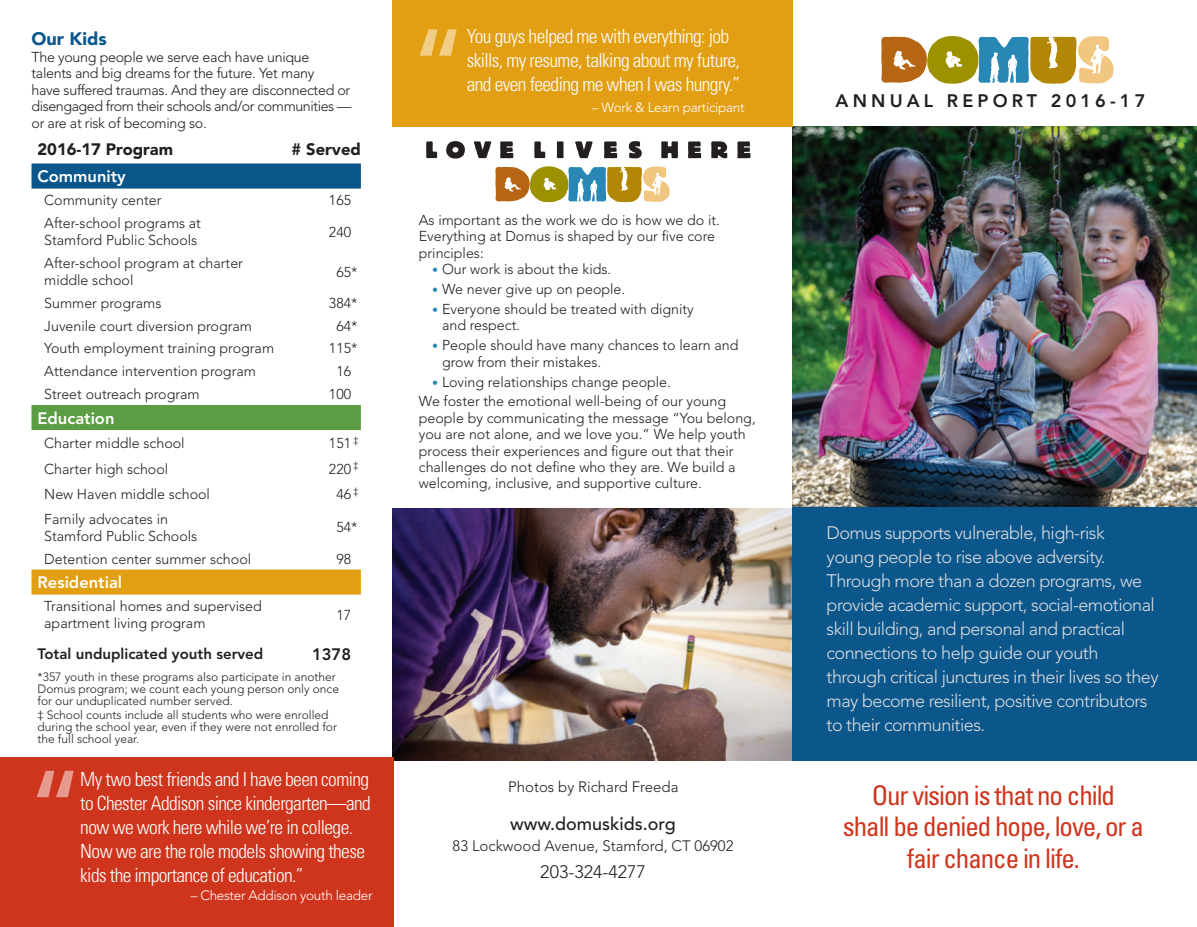
<style>
.page{position:relative;width:1197px;height:927px;background:#fff}
.page>*{position:absolute;margin:0;border:0;box-sizing:border-box;transform-origin:0 0}
.t1{font:300 ultra-condensed 160.95px "Univers LT Std";color:#fff}
.t2{font:condensed 27px/31.5px "Univers LT Std";letter-spacing:-.04em;color:#cf351c;text-align:center}
.t3{font:300 condensed 19.5px/24px "Univers LT Std";letter-spacing:-.03em;color:#fff}
.t4{font:300 18px/24px "Avenir LT Std";letter-spacing:-.03em;color:#dcdddf}
.t5{font:800 18px "Avenir LT Std";letter-spacing:.23em;color:#231f20}
.t6{font:500 18px "Avenir LT Std";color:#231f20}
.t7{font:300 18px "Avenir LT Std";color:#231f20}
.t8{font:900 18px "Avenir LT Std";color:#0b568b}
.t9{font:800 16.5px "Avenir LT Std";color:#fff}
.t10{font:900 16.5px "Avenir LT Std";color:#231f20}
.t11{font:800 16.5px "Avenir LT Std";color:#231f20}
.t12{font:300 15px "Avenir LT Std";color:#231f20}
.t13{font:800 15px "Avenir LT Std";color:#231f20}
.t14{font:300 14.25px/16.4px "Avenir LT Std";color:#231f20}
.t15{font:300 14.25px/16.5px "Avenir LT Std";letter-spacing:-.02em;color:#231f20}
.t16{font:300 13.5px "Avenir LT Std";letter-spacing:-.02em;color:#fff}
.t17{font:300 12px/12px "Avenir LT Std";color:#231f20}
.s1{font-size:12px;color:#2887b4}
</style>
<div class="page">
<img style="left:793px;top:127px;width:404px;height:380px">
<div style="left:392px;top:0;width:401px;height:127px;background:#e39f13"></div>
<img style="left:393px;top:509px;width:400px;height:251px">
<div style="left:793px;top:507px;width:404px;height:253px;background:#0b568b"></div>
<div style="left:32px;top:164px;width:329px;height:25px;background:#0b568b"></div>
<div style="left:32px;top:405px;width:329px;height:25px;background:#5a9d44"></div>
<div style="left:32px;top:570px;width:329px;height:25px;background:#e39f13"></div>
<div style="left:0;top:757px;width:393px;height:170px;background:#cf351c"></div>
<svg style="left:881px;top:36px;width:233px;height:48px"></svg>
<svg style="left:426px;top:141px;width:11px;height:17px"></svg>
<svg style="left:446px;top:141px;width:19px;height:18px"></svg>
<svg style="left:474px;top:141px;width:17px;height:17px"></svg>
<svg style="left:500px;top:141px;width:13px;height:17px"></svg>
<svg style="left:534px;top:141px;width:11px;height:17px"></svg>
<svg style="left:557px;top:141px;width:7px;height:17px"></svg>
<svg style="left:575px;top:141px;width:18px;height:17px"></svg>
<svg style="left:604px;top:141px;width:13px;height:17px"></svg>
<svg style="left:629px;top:141px;width:13px;height:17px"></svg>
<svg style="left:661px;top:141px;width:17px;height:17px"></svg>
<svg style="left:688px;top:141px;width:13px;height:17px"></svg>
<svg style="left:711px;top:141px;width:16px;height:17px"></svg>
<svg style="left:737px;top:141px;width:14px;height:17px"></svg>
<svg style="left:495px;top:166px;width:175px;height:36px"></svg>
<p class="t8" style="left:32px;top:28px;width:77px">Our Kids</p>
<p class="t15" style="left:32px;top:48px;width:321px">The young people we serve each have unique talents and big dreams for the future. Yet many<br>have suffered traumas. And they are disconnected or disengaged from their schools and/or communities — or are at risk of becoming so.</p>
<p class="t10" style="left:38px;top:139px;width:137px">2016-17 Program</p>
<p class="t10" style="left:292px;top:139px;width:71px"># Served</p>
<p class="t9" style="left:38px;top:167px;width:90px">Community</p>
<p class="t14" style="left:44px;top:192px;width:119px">Community center</p>
<p class="t14" style="left:329px;top:192px;width:24px">165</p>
<p class="t14" style="left:44px;top:215px;width:158px;line-height:17.1px">After-school programs at<br>Stamford Public Schools</p>
<p class="t14" style="left:329px;top:224px;width:24px">240</p>
<p class="t14" style="left:44px;top:255px;width:200px;line-height:17.1px">After-school program at charter middle school</p>
<p class="t14" style="left:336px;top:264px;width:23px">65*</p>
<p class="t14" style="left:44px;top:295px;width:119px">Summer programs</p>
<p class="t14" style="left:329px;top:295px;width:30px">384*</p>
<p class="t14" style="left:44px;top:318px;width:209px">Juvenile court diversion program</p>
<p class="t14" style="left:336px;top:318px;width:23px">64*</p>
<p class="t14" style="left:44px;top:340px;width:231px">Youth employment training program</p>
<p class="t14" style="left:329px;top:340px;width:30px">115*</p>
<p class="t14" style="left:44px;top:363px;width:213px">Attendance intervention program</p>
<p class="t14" style="left:336px;top:363px;width:16px">16</p>
<p class="t14" style="left:44px;top:386px;width:157px">Street outreach program</p>
<p class="t14" style="left:329px;top:386px;width:24px">100</p>
<p class="t9" style="left:38px;top:408px;width:79px">Education</p>
<p class="t14" style="left:44px;top:435px;width:142px">Charter middle school</p>
<p class="t14" style="left:329px;top:435px;width:31px">151 <sup>‡</sup></p>
<p class="t14" style="left:44px;top:461px;width:126px">Charter high school</p>
<p class="t14" style="left:329px;top:461px;width:31px">220 <sup>‡</sup></p>
<p class="t14" style="left:44px;top:486px;width:167px">New Haven middle school</p>
<p class="t14" style="left:336px;top:486px;width:24px">46<sup>‡</sup></p>
<p class="t14" style="left:44px;top:510px;width:155px;line-height:17.1px">Family advocates in<br>Stamford Public Schools</p>
<p class="t14" style="left:336px;top:519px;width:23px">54*</p>
<p class="t14" style="left:44px;top:550px;width:208px">Detention center summer school</p>
<p class="t14" style="left:336px;top:550px;width:16px">98</p>
<p class="t9" style="left:38px;top:573px;width:86px">Residential</p>
<p class="t14" style="left:44px;top:598px;width:219px;line-height:17.1px">Transitional homes and supervised apartment living program</p>
<p class="t14" style="left:336px;top:607px;width:16px">17</p>
<p class="t13" style="left:38px;top:645px;width:227px">Total unduplicated youth served</p>
<p class="t11" style="left:312px;top:644px;width:41px">1378</p>
<p class="t17" style="left:38px;top:671px;width:303px">*357 youth in these programs also participate in another<br>Domus program; we count each young person only once for our unduplicated number served.</p>
<p class="t17" style="left:38px;top:709px;width:301px">‡ School counts include all students who were enrolled during the school year, even if they were not enrolled for the full school year.</p>
<h1 class="t1" style="left:33px;top:746px;width:46px">“</h1>
<h3 class="t3" style="left:80px;top:767px;width:292px">My two best friends and I have been coming to Chester Addison since kindergarten—and now we work here while we’re in college.<br>Now we are the role models showing these kids the importance of education.”</h3>
<p class="t16" style="left:191px;top:887px;width:183px">– Chester Addison youth leader</p>
<h1 class="t1" style="left:416px;top:5px;width:46px">“</h1>
<h3 class="t3" style="left:467px;top:24px;width:275px">You guys helped me with everything: job skills, my resume, talking about my future, and even feeding me when I was hungry.”</h3>
<p class="t16" style="left:592px;top:100px;width:154px">– Work &amp; Learn participant</p>
<p class="t14" style="left:419px;top:212px;width:303px">As important as the work we do is how we do it.<br>Everything at Domus is shaped by our five core principles:</p>
<p class="t14" style="left:432px;top:261px;width:180px"><span class="s1">•</span> Our work is about the kids.</p>
<p class="t14" style="left:432px;top:281px;width:194px"><span class="s1">•</span> We never give up on people.</p>
<p class="t14" style="left:442px;top:301px;width:253px;text-indent:-10px"><span class="s1">•</span> Everyone should be treated with dignity and respect.</p>
<p class="t14" style="left:442px;top:337px;width:298px;text-indent:-10px"><span class="s1">•</span> People should have many chances to learn and grow from their mistakes.</p>
<p class="t14" style="left:419px;top:372px;width:309px;line-height:20px;text-indent:14px"><span class="s1">•</span> Loving relationships change people.<br>We foster the emotional well-being of our young</p>
<p class="t14" style="left:419px;top:410px;width:338px">people by communicating the message “You belong, you are not alone, and we love you.” We help youth process their experiences and figure out that their challenges do not define who they are. We build a welcoming, inclusive, and supportive culture.</p>
<p class="t12" style="left:508px;top:778px;width:172px">Photos by Richard Freeda</p>
<p class="t6" style="left:510px;top:813px;width:167px">www.domuskids.org</p>
<p class="t12" style="left:453px;top:837px;width:282px">83 Lockwood Avenue, Stamford, CT 06902</p>
<p class="t7" style="left:540px;top:861px;width:107px">203-324-4277</p>
<p class="t5" style="left:836px;top:90px;width:311px">ANNUAL REPORT 2016-17</p>
<p class="t4" style="left:827px;top:521px;width:334px">Domus supports vulnerable, high-risk<br>young people to rise above adversity.<br>Through more than a dozen programs, we provide academic support, social-emotional skill building, and personal and practical connections to help guide our youth through critical junctures in their lives so they may become resilient, positive contributors to their communities.</p>
<h2 class="t2" style="left:843px;top:779px;width:302px">Our vision is that no child<br>shall be denied hope, love, or a fair chance in life.</h2>
</div>
